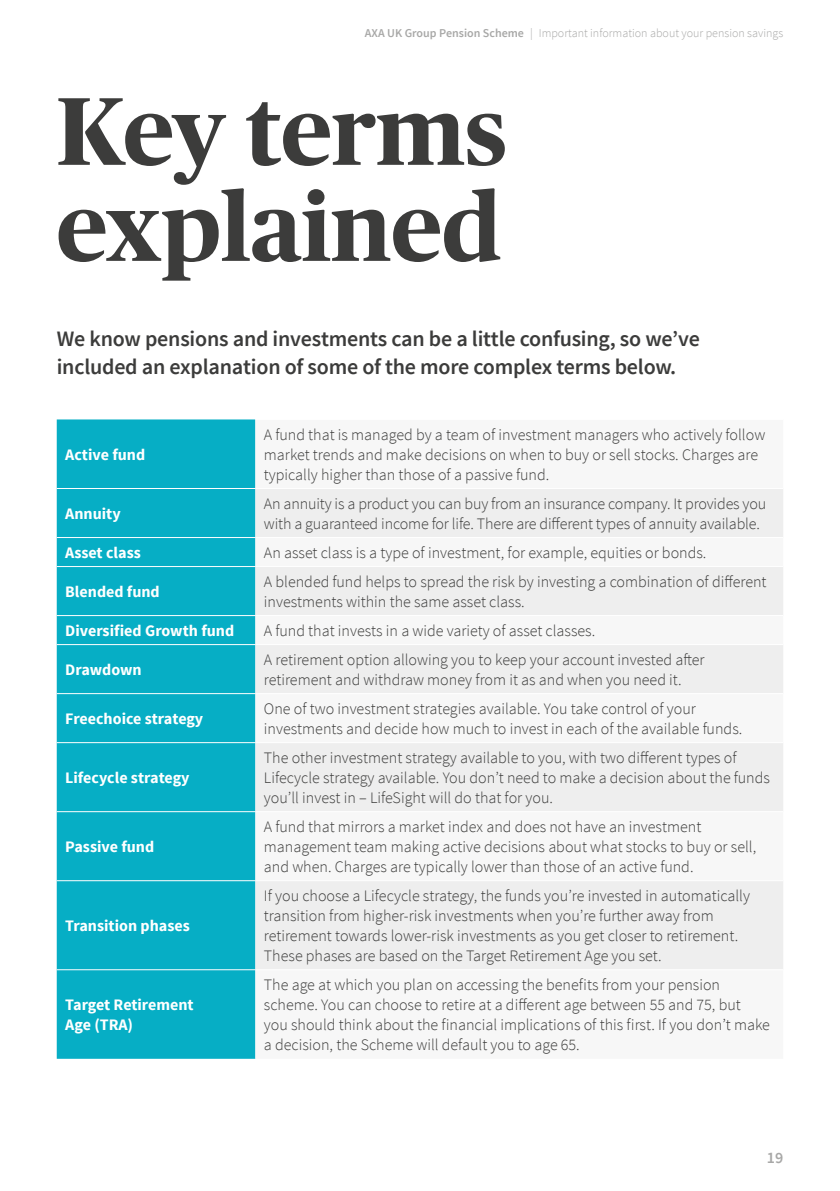
<style>
.page{position:relative;width:840px;height:1191px;background:#fff}
.page>*{position:absolute;margin:0;border:0;box-sizing:border-box;transform-origin:0 0}
.t1{font:700 96px/96px "Publico Headline";color:#3c3c3b}
.t2{font:600 22px/28px "Source Sans Pro";letter-spacing:-.01em;color:#3c3c3b}
.t3{font:300 16px/20px "Source Sans Pro";color:#3c3c3b}
.t4{font:700 16px/20px "Source Sans Pro";color:#fff}
.t5{font:600 16px "Source Sans Pro";color:#a8a8a7}
.t6{font:300 12px "Source Sans Pro";color:#a8a8a7}
.s1{font-weight:600}
</style>
<div class="page">
<div style="left:57px;top:419px;width:198px;height:639px;background:#06aec5"></div>
<svg style="left:255px;top:489px;width:527px;height:480px;fill:#eee"></svg>
<hr style="left:57px;top:488px;width:198px;height:1px;background:#fff">
<hr style="left:57px;top:537px;width:198px;height:1px;background:#fff">
<hr style="left:57px;top:566px;width:198px;height:1px;background:#fff">
<hr style="left:57px;top:615px;width:198px;height:1px;background:#fff">
<hr style="left:57px;top:644px;width:198px;height:1px;background:#fff">
<hr style="left:57px;top:693px;width:198px;height:1px;background:#fff">
<hr style="left:57px;top:742px;width:198px;height:1px;background:#fff">
<hr style="left:57px;top:811px;width:198px;height:1px;background:#fff">
<hr style="left:57px;top:880px;width:198px;height:1px;background:#fff">
<hr style="left:57px;top:969px;width:198px;height:1px;background:#fff">
<hr style="left:255px;top:537px;width:527px;height:1px;background:#fff">
<hr style="left:255px;top:566px;width:527px;height:1px;background:#fff">
<hr style="left:255px;top:615px;width:527px;height:1px;background:#fff">
<hr style="left:255px;top:644px;width:527px;height:1px;background:#fff">
<hr style="left:255px;top:693px;width:527px;height:1px;background:#fff">
<hr style="left:255px;top:742px;width:527px;height:1px;background:#fff">
<hr style="left:255px;top:811px;width:527px;height:1px;background:#fff">
<hr style="left:255px;top:880px;width:527px;height:1px;background:#fff">
<p class="t6" style="left:364px;top:26px;width:419px"><span class="s1">AXA UK Group Pension Scheme</span> | Important information about your pension savings</p>
<h1 class="t1" style="left:57px;top:77px;width:451px">Key terms explained</h1>
<h2 class="t2" style="left:57px;top:325px;width:644px">We know pensions and investments can be a little confusing, so we’ve included an explanation of some of the more complex terms below.</h2>
<p class="t4" style="left:65px;top:445px;width:81px">Active fund</p>
<p class="t3" style="left:264px;top:425px;width:502px">A fund that is managed by a team of investment managers who actively follow market trends and make decisions on when to buy or sell stocks. Charges are typically higher than those of a passive fund.</p>
<p class="t4" style="left:65px;top:504px;width:57px">Annuity</p>
<p class="t3" style="left:264px;top:494px;width:503px">An annuity is a product you can buy from an insurance company. It provides you with a guaranteed income for life. There are different types of annuity available.</p>
<p class="t4" style="left:65px;top:543px;width:77px">Asset class</p>
<p class="t3" style="left:264px;top:543px;width:444px">An asset class is a type of investment, for example, equities or bonds.</p>
<p class="t4" style="left:65px;top:582px;width:96px">Blended fund</p>
<p class="t3" style="left:264px;top:572px;width:504px">A blended fund helps to spread the risk by investing a combination of different investments within the same asset class.</p>
<p class="t4" style="left:65px;top:621px;width:170px">Diversified Growth fund</p>
<p class="t3" style="left:264px;top:621px;width:332px">A fund that invests in a wide variety of asset classes.</p>
<p class="t4" style="left:65px;top:660px;width:78px">Drawdown</p>
<p class="t3" style="left:264px;top:650px;width:442px">A retirement option allowing you to keep your account invested after retirement and withdraw money from it as and when you need it.</p>
<p class="t4" style="left:65px;top:709px;width:139px">Freechoice strategy</p>
<p class="t3" style="left:264px;top:699px;width:479px">One of two investment strategies available. You take control of your investments and decide how much to invest in each of the available funds.</p>
<p class="t4" style="left:65px;top:768px;width:126px">Lifecycle strategy</p>
<p class="t3" style="left:264px;top:748px;width:507px">The other investment strategy available to you, with two different types of<br>Lifecycle strategy available. You don’t need to make a decision about the funds you’ll invest in – LifeSight will do that for you.</p>
<p class="t4" style="left:65px;top:837px;width:90px">Passive fund</p>
<p class="t4" style="left:65px;top:916px;width:126px">Transition phases</p>
<p class="t4" style="left:65px;top:995px;width:130px">Target Retirement<br>Age (TRA)</p>
<p class="t3" style="left:264px;top:817px;width:493px">A fund that mirrors a market index and does not have an investment management team making active decisions about what stocks to buy or sell, and when. Charges are typically lower than those of an active fund.</p>
<p class="t3" style="left:264px;top:886px;width:487px">If you choose a Lifecycle strategy, the funds you’re invested in automatically transition from higher-risk investments when you’re further away from retirement towards lower-risk investments as you get closer to retirement.<br>These phases are based on the Target Retirement Age you set.</p>
<p class="t3" style="left:264px;top:975px;width:507px">The age at which you plan on accessing the benefits from your pension scheme. You can choose to retire at a different age between 55 and 75, but<br>you should think about the financial implications of this first. If you don’t make a decision, the Scheme will default you to age 65.</p>
<p class="t5" style="left:766px;top:1147px;width:18px">19</p>
</div>
